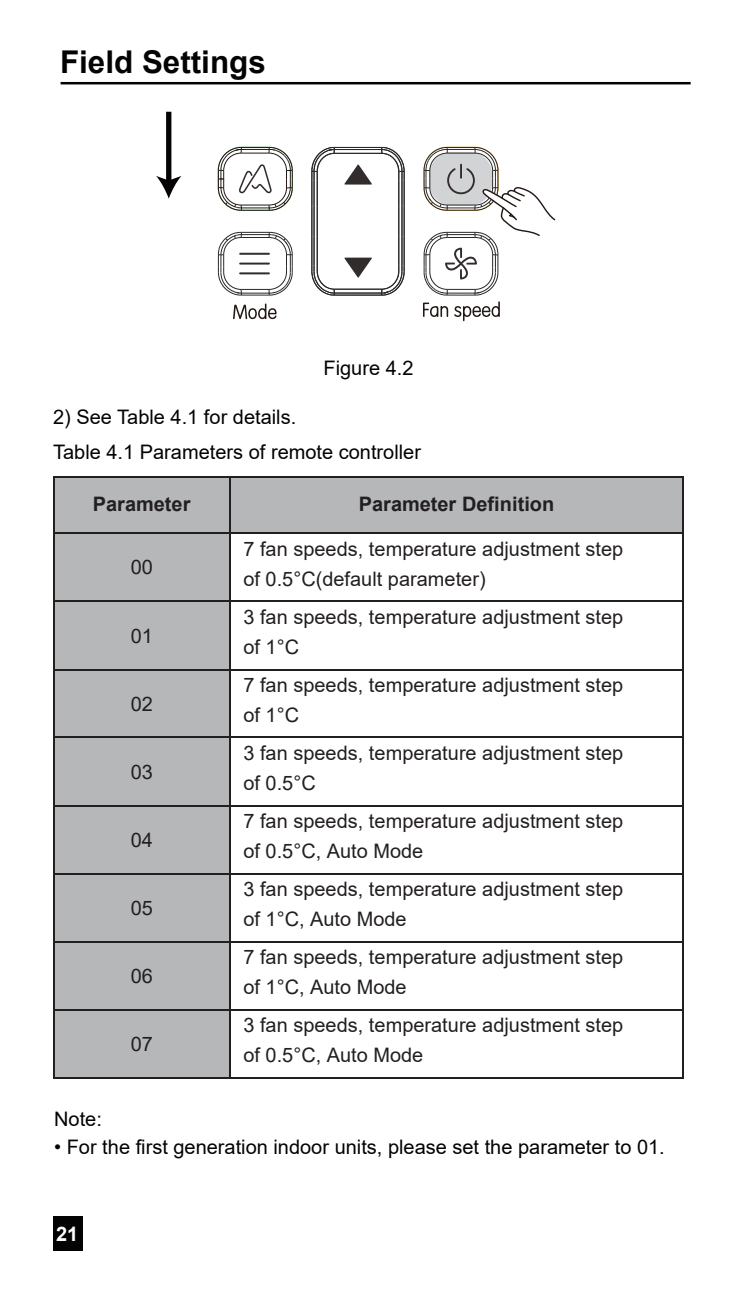
<style>
.page{position:relative;width:737px;height:1304px;background:#fff}
.page>*{position:absolute;margin:0;border:0;box-sizing:border-box;transform-origin:0 0}
.t1{font:700 31.5px "Arial";color:#030303}
.t2{font:20px/29.8px "Arial";color:#231f20}
.t3{font:20px/35px "Arial";color:#030303}
.t4{font:700 20px "Arial";color:#231f20}
.t5{font:700 20px "Arial";color:#fff}
</style>
<div class="page">
<hr style="left:61px;top:82px;width:630px;height:2px;background:#030303">
<div style="left:53px;top:1216px;width:30px;height:35px;background:#030303"></div>
<div style="left:54px;top:478px;width:176px;height:327px;background:#b6b7b9"></div>
<div style="left:228px;top:477px;width:455px;height:57px;background:#b6b7b9"></div>
<div style="left:166px;top:112px;width:5px;height:71px;background:#060304"></div>
<svg style="left:156px;top:176px;width:25px;height:23px"></svg>
<hr style="left:54px;top:477px;width:175px;height:1px;background:#231f20">
<hr style="left:231px;top:477px;width:452px;height:1px;background:#231f20">
<hr style="left:53px;top:481px;width:1px;height:52px;background:#231f20">
<hr style="left:229px;top:481px;width:2px;height:52px;background:#231f20">
<hr style="left:683px;top:481px;width:1px;height:52px;background:#231f20">
<hr style="left:54px;top:533px;width:175px;height:1px;background:#231f20">
<hr style="left:231px;top:533px;width:452px;height:1px;background:#231f20">
<hr style="left:53px;top:538px;width:1px;height:63px;background:#231f20">
<hr style="left:229px;top:538px;width:2px;height:63px;background:#231f20">
<hr style="left:683px;top:538px;width:1px;height:63px;background:#231f20">
<hr style="left:54px;top:601px;width:175px;height:1px;background:#231f20">
<hr style="left:231px;top:601px;width:452px;height:1px;background:#231f20">
<hr style="left:53px;top:606px;width:1px;height:63px;background:#231f20">
<hr style="left:229px;top:606px;width:2px;height:63px;background:#231f20">
<hr style="left:683px;top:606px;width:1px;height:63px;background:#231f20">
<hr style="left:54px;top:669px;width:175px;height:1px;background:#231f20">
<hr style="left:231px;top:669px;width:452px;height:1px;background:#231f20">
<hr style="left:53px;top:674px;width:1px;height:63px;background:#231f20">
<hr style="left:229px;top:674px;width:2px;height:63px;background:#231f20">
<hr style="left:683px;top:674px;width:1px;height:63px;background:#231f20">
<hr style="left:54px;top:737px;width:175px;height:1px;background:#231f20">
<hr style="left:231px;top:737px;width:452px;height:1px;background:#231f20">
<hr style="left:53px;top:742px;width:1px;height:63px;background:#231f20">
<hr style="left:229px;top:742px;width:2px;height:63px;background:#231f20">
<hr style="left:231px;top:805px;width:452px;height:1px;background:#231f20">
<hr style="left:683px;top:742px;width:1px;height:63px;background:#231f20">
<svg style="left:233px;top:303px;width:44px;height:16px"></svg>
<svg style="left:218px;top:232px;width:75px;height:64px"></svg>
<svg style="left:311px;top:147px;width:94px;height:149px"></svg>
<hr style="left:239px;top:272px;width:31px;height:2px;background:#322c2c">
<hr style="left:239px;top:263px;width:31px;height:2px;background:#322c2c">
<hr style="left:239px;top:253px;width:31px;height:2px;background:#322c2c">
<svg style="left:423px;top:147px;width:133px;height:174px"></svg>
<div style="left:54px;top:805px;width:176px;height:272px;background:#b6b7b9"></div>
<hr style="left:54px;top:805px;width:175px;height:1px;background:#231f20">
<hr style="left:53px;top:810px;width:1px;height:63px;background:#231f20">
<hr style="left:229px;top:810px;width:2px;height:63px;background:#231f20">
<hr style="left:683px;top:810px;width:1px;height:63px;background:#231f20">
<hr style="left:54px;top:873px;width:175px;height:1px;background:#231f20">
<hr style="left:231px;top:873px;width:452px;height:1px;background:#231f20">
<hr style="left:53px;top:878px;width:1px;height:63px;background:#231f20">
<hr style="left:229px;top:878px;width:2px;height:63px;background:#231f20">
<hr style="left:683px;top:878px;width:1px;height:63px;background:#231f20">
<hr style="left:54px;top:941px;width:175px;height:1px;background:#231f20">
<hr style="left:231px;top:941px;width:452px;height:1px;background:#231f20">
<hr style="left:53px;top:946px;width:1px;height:63px;background:#231f20">
<hr style="left:229px;top:946px;width:2px;height:63px;background:#231f20">
<hr style="left:683px;top:946px;width:1px;height:63px;background:#231f20">
<hr style="left:54px;top:1009px;width:175px;height:1px;background:#231f20">
<hr style="left:231px;top:1009px;width:452px;height:1px;background:#231f20">
<hr style="left:53px;top:1014px;width:1px;height:63px;background:#231f20">
<hr style="left:54px;top:1077px;width:175px;height:1px;background:#231f20">
<hr style="left:229px;top:1014px;width:2px;height:63px;background:#231f20">
<hr style="left:231px;top:1077px;width:452px;height:1px;background:#231f20">
<hr style="left:683px;top:1014px;width:1px;height:63px;background:#231f20">
<svg style="left:218px;top:147px;width:75px;height:64px"></svg>
<h1 class="t1" style="left:60px;top:40px;width:207px">Field Settings</h1>
<p class="t3" style="left:323px;top:351px;width:92px">Figure 4.2</p>
<p class="t3" style="left:53px;top:400px;width:369px">2) See Table 4.1 for details.<br>Table 4.1 Parameters of remote controller</p>
<p class="t4" style="left:93px;top:490px;width:99px">Parameter</p>
<p class="t4" style="left:359px;top:490px;width:197px">Parameter Definition</p>
<p class="t2" style="left:131px;top:552px;width:24px">00</p>
<p class="t2" style="left:131px;top:620px;width:24px">01</p>
<p class="t2" style="left:131px;top:689px;width:24px">02</p>
<p class="t2" style="left:131px;top:757px;width:24px">03</p>
<p class="t2" style="left:131px;top:825px;width:24px">04</p>
<p class="t2" style="left:131px;top:893px;width:24px">05</p>
<p class="t2" style="left:131px;top:961px;width:24px">06</p>
<p class="t2" style="left:131px;top:1029px;width:24px">07</p>
<p class="t2" style="left:243px;top:534px;width:381px">7 fan speeds, temperature adjustment step of 0.5°C(default parameter)</p>
<p class="t2" style="left:243px;top:602px;width:381px">3 fan speeds, temperature adjustment step of 1°C</p>
<p class="t2" style="left:243px;top:670px;width:381px">7 fan speeds, temperature adjustment step of 1°C</p>
<p class="t2" style="left:243px;top:738px;width:381px">3 fan speeds, temperature adjustment step of 0.5°C</p>
<p class="t2" style="left:243px;top:806px;width:381px">7 fan speeds, temperature adjustment step of 0.5°C, Auto Mode</p>
<p class="t2" style="left:243px;top:874px;width:381px">3 fan speeds, temperature adjustment step of 1°C, Auto Mode</p>
<p class="t2" style="left:243px;top:942px;width:381px">7 fan speeds, temperature adjustment step of 1°C, Auto Mode</p>
<p class="t2" style="left:243px;top:1010px;width:381px">3 fan speeds, temperature adjustment step of 0.5°C, Auto Mode</p>
<p class="t3" style="left:54px;top:1101px;width:49px">Note:</p>
<p class="t3" style="left:54px;top:1129px;width:612px">• For the first generation indoor units, please set the parameter to 01.</p>
<p class="t5" style="left:56px;top:1219px;width:24px">21</p>
</div>
